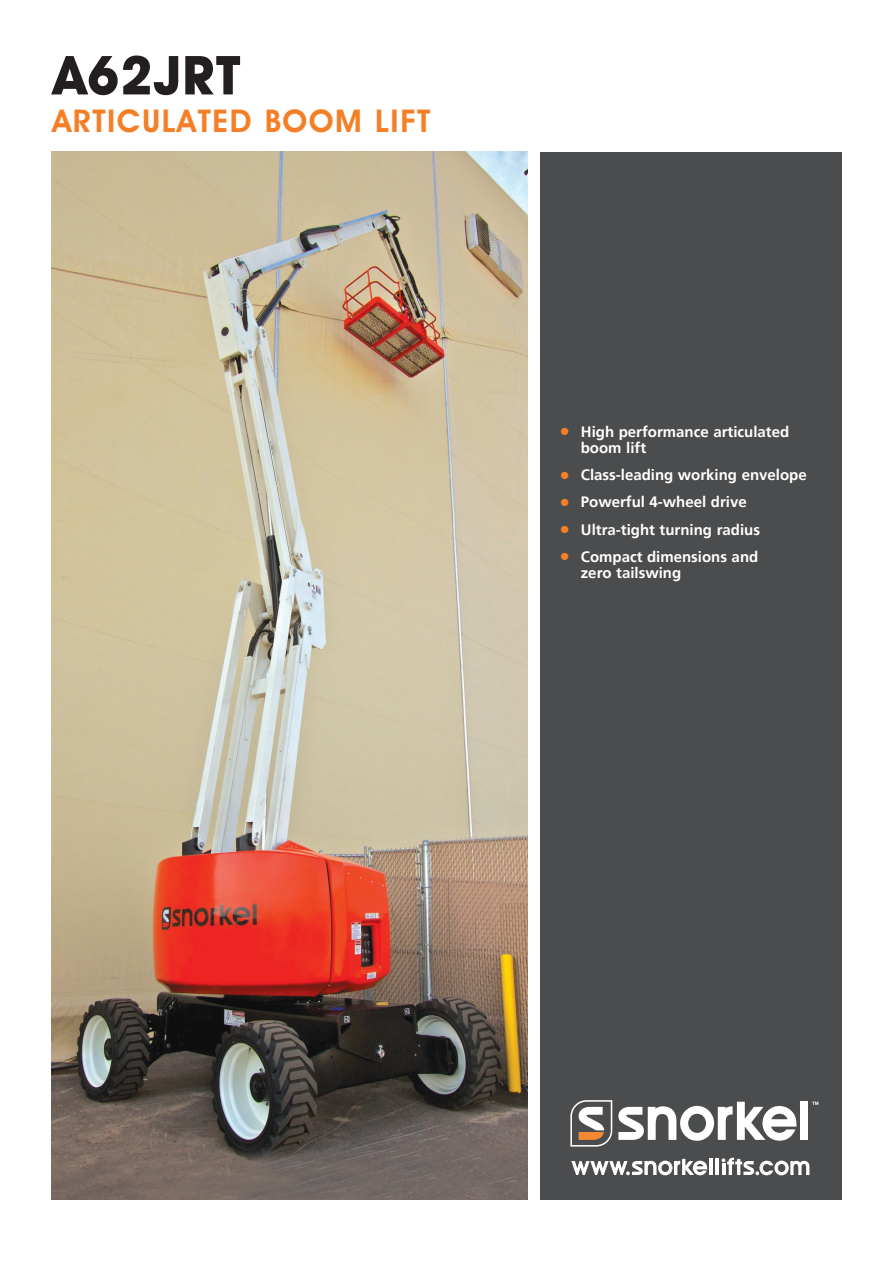
<style>
.page{position:relative;width:893px;height:1263px;background:#fff}
.page>*{position:absolute;margin:0;border:0;box-sizing:border-box;transform-origin:0 0}
.t1{font:700 54px "Avant Garde IT Cby BT";letter-spacing:.02em;color:#231f20}
.t2{font:600 31.5px "Avant Garde IT Cby BT";letter-spacing:.05em;color:#f47f26}
.t3{font:700 15px/16.5px "Frutiger";color:#fff}
.s1{font-size:21px;color:#f47f26}
</style>
<div class="page">
<div style="left:540px;top:152px;width:301px;height:1047px;background:#4b4c4d"></div>
<hr style="left:709px;top:1159px;width:3px;height:16px;background:#fff">
<hr style="left:716px;top:1159px;width:3px;height:16px;background:#fff">
<svg style="left:571px;top:1159px;width:136px;height:16px"></svg>
<svg style="left:722px;top:1157px;width:87px;height:18px"></svg>
<svg style="left:812px;top:1102px;width:6px;height:3px"></svg>
<div style="left:800px;top:1102px;width:8px;height:38px;background:#fff"></div>
<svg style="left:618px;top:1102px;width:178px;height:39px"></svg>
<svg style="left:570px;top:1100px;width:42px;height:46px"></svg>
<img style="left:51px;top:152px;width:476px;height:1047px">
<p class="t1" style="left:53px;top:42px;width:188px">A62JRT</p>
<p class="t2" style="left:52px;top:101px;width:379px">ARTICULATED BOOM LIFT</p>
<p class="t3" style="left:581px;top:423px;width:210px;text-indent:-21px"><span class="s1">•</span> High performance articulated boom lift</p>
<p class="t3" style="left:560px;top:467px;width:249px"><span class="s1">•</span> Class-leading working envelope</p>
<p class="t3" style="left:560px;top:494px;width:189px"><span class="s1">•</span> Powerful 4-wheel drive</p>
<p class="t3" style="left:560px;top:521px;width:202px"><span class="s1">•</span> Ultra-tight turning radius</p>
<p class="t3" style="left:581px;top:548px;width:179px;text-indent:-21px"><span class="s1">•</span> Compact dimensions and zero tailswing</p>
</div>
